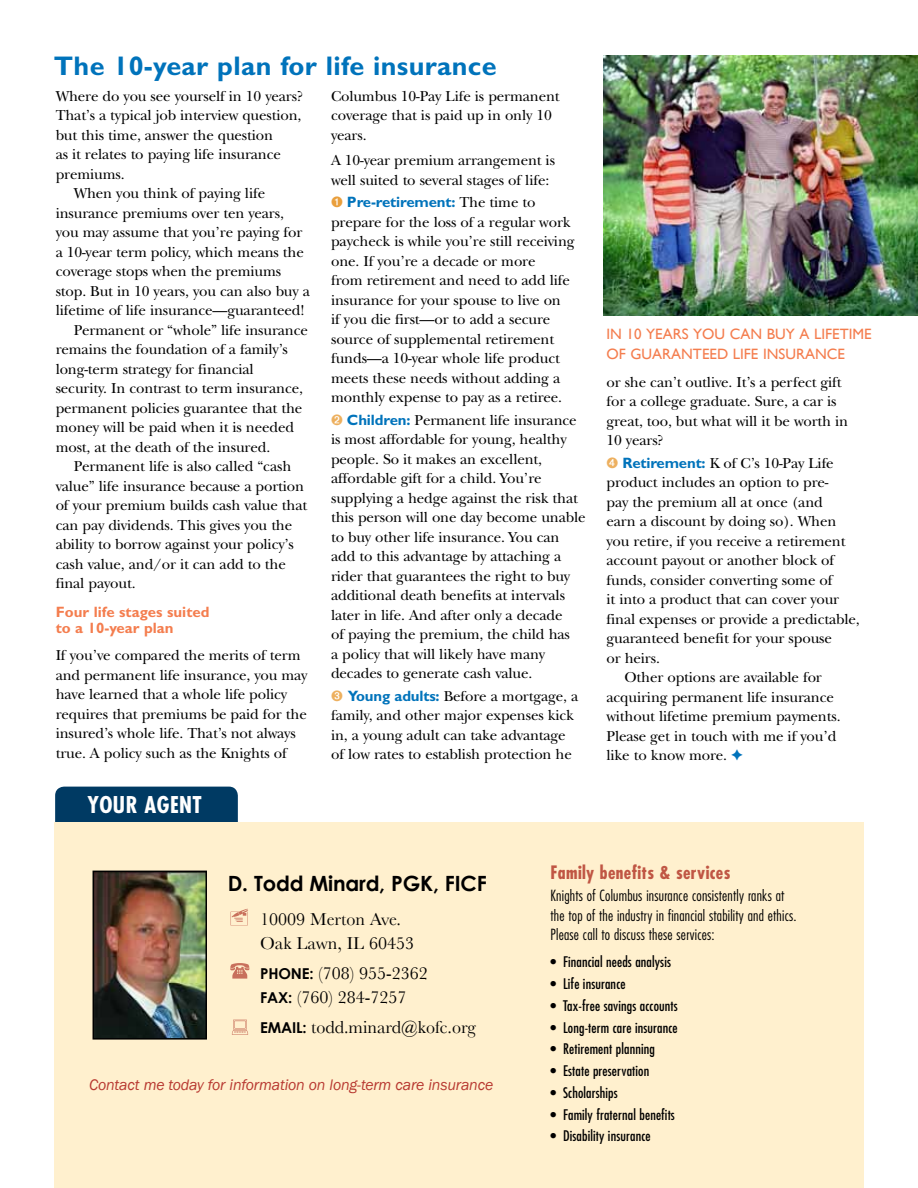
<style>
.page{position:relative;width:918px;height:1188px;background:#fff}
.page>*{position:absolute;margin:0;border:0;box-sizing:border-box;transform-origin:0 0}
.t1{font:700 27px "Gill Sans";letter-spacing:.01em;color:#0073bb}
.t2{font:700 condensed 22.5px "Futura";letter-spacing:.02em;color:#fff}
.t3{font:700 21px "Century Gothic";letter-spacing:-.01em;color:#000}
.t4{font:18px/24px "Baskerville";color:#000}
.t5{font:700 condensed 18px "Futura";letter-spacing:.02em;color:#c05644}
.t6{font:italic 15.75px "Franklin Gothic";letter-spacing:-.01em;color:#b83931}
.t7{font:15px/19.5px "New Baskerville";letter-spacing:-.01em;color:#000}
.t8{font:300 condensed 15px/19.5px "Futura";letter-spacing:.015em;color:#000}
.t9{font:15px/19.5px "Gill Sans";color:#f47d4e}
.t10{font:700 15px/16.5px "Gill Sans";color:#f47d4e}
.t11{font:700 15px "Gill Sans";color:#0073bb}
.t12{font:condensed 14.25px "Futura";letter-spacing:.01em;color:#000}
.s1{color:#e99f3d}
.s2{font-family:"New Baskerville";font-weight:400;color:#000}
.s3{color:#edb05f}
.s4{font-family:"Gill Sans";font-weight:700;color:#0073bb}
.s5{color:#0073bb}
.s6{font-family:"Century Gothic";font-weight:700;font-size:15px}
</style>
<div class="page">
<img style="left:604px;top:55px;width:314px;height:260px">
<div style="left:55px;top:787px;width:183px;height:51px;background:#003a63;border-radius:9px"></div>
<div style="left:55px;top:822px;width:809px;height:366px;background:#fff0ce"></div>
<svg style="left:231px;top:909px;width:17px;height:16px"></svg>
<svg style="left:230px;top:963px;width:19px;height:16px"></svg>
<svg style="left:232px;top:1020px;width:16px;height:15px"></svg>
<img style="left:96px;top:874px;width:108px;height:163px">
<div style="left:93px;top:871px;width:114px;height:169px;border:2px solid #000"></div>
<h1 class="t1" style="left:54px;top:50px;width:444px">The 10-year plan for life insurance</h1>
<p class="t7" style="left:56px;top:86px;width:249px">Where do you see yourself in 10 years?</p>
<p class="t7" style="left:56px;top:106px;width:247px">That’s a typical job interview question,</p>
<p class="t7" style="left:56px;top:125px;width:219px">but this time, answer the question</p>
<p class="t7" style="left:56px;top:145px;width:227px">as it relates to paying life insurance</p>
<p class="t7" style="left:56px;top:164px;width:70px">premiums.</p>
<p class="t7" style="left:74px;top:184px;width:193px">When you think of paying life</p>
<p class="t7" style="left:56px;top:203px;width:230px">insurance premiums over ten years,</p>
<p class="t7" style="left:56px;top:223px;width:248px">you may assume that you’re paying for</p>
<p class="t7" style="left:56px;top:242px;width:250px">a 10-year term policy, which means the</p>
<p class="t7" style="left:56px;top:262px;width:227px">coverage stops when the premiums</p>
<p class="t7" style="left:56px;top:281px;width:256px">stop. But in 10 years, you can also buy a</p>
<p class="t7" style="left:56px;top:301px;width:251px">lifetime of life insurance—guaranteed!</p>
<p class="t7" style="left:74px;top:320px;width:236px">Permanent or “whole” life insurance</p>
<p class="t7" style="left:56px;top:340px;width:234px">remains the foundation of a family’s</p>
<p class="t7" style="left:56px;top:359px;width:200px">long-term strategy for financial</p>
<p class="t7" style="left:56px;top:379px;width:249px">security. In contrast to term insurance,</p>
<p class="t7" style="left:56px;top:398px;width:248px">permanent policies guarantee that the</p>
<p class="t7" style="left:56px;top:418px;width:240px">money will be paid when it is needed</p>
<p class="t7" style="left:56px;top:437px;width:216px">most, at the death of the insured.</p>
<p class="t7" style="left:74px;top:457px;width:219px">Permanent life is also called “cash</p>
<p class="t7" style="left:56px;top:476px;width:250px">value” life insurance because a portion</p>
<p class="t7" style="left:56px;top:496px;width:253px">of your premium builds cash value that</p>
<p class="t7" style="left:56px;top:515px;width:238px">can pay dividends. This gives you the</p>
<p class="t7" style="left:56px;top:535px;width:240px">ability to borrow against your policy’s</p>
<p class="t7" style="left:56px;top:554px;width:232px">cash value, and/or it can add to the</p>
<p class="t7" style="left:56px;top:574px;width:81px">final payout.</p>
<p class="t10" style="left:56px;top:604px;width:155px">Four life stages suited to a 10-year plan</p>
<p class="t7" style="left:56px;top:646px;width:253px">If you’ve compared the merits of term and permanent life insurance, you may have learned that a whole life policy requires that premiums be paid for the insured’s whole life. That’s not always true. A policy such as the Knights of</p>
<h2 class="t2" style="left:87px;top:790px;width:116px">YOUR AGENT</h2>
<p class="t7" style="left:331px;top:86px;width:230px">Columbus 10-Pay Life is permanent coverage that is paid up in only 10 years.</p>
<p class="t7" style="left:331px;top:151px;width:226px">A 10-year premium arrangement is well suited to several stages of life:</p>
<p class="t11" style="left:331px;top:193px;width:206px"><span class="s1">➊</span> Pre-retirement: <span class="s2">The time to</span></p>
<p class="t7" style="left:331px;top:212px;width:245px">prepare for the loss of a regular work paycheck is while you’re still receiving one. If you’re a decade or more<br>from retirement and need to add life insurance for your spouse to live on<br>if you die first—or to add a secure source of supplemental retirement funds—a 10-year whole life product meets these needs without adding a monthly expense to pay as a retiree.</p>
<p class="t7" style="left:331px;top:410px;width:256px"><span class="s3">➋</span> <span class="s4">Children:</span> Permanent life insurance is most affordable for young, healthy people. So it makes an excellent, affordable gift for a child. You’re supplying a hedge against the risk that this person will one day become unable to buy other life insurance. You can add to this advantage by attaching a rider that guarantees the right to buy additional death benefits at intervals later in life. And after only a decade<br>of paying the premium, the child has<br>a policy that will likely have many decades to generate cash value.</p>
<p class="t7" style="left:331px;top:686px;width:249px"><span class="s3">➌</span> <span class="s4">Young adults:</span> Before a mortgage, a family, and other major expenses kick in, a young adult can take advantage of low rates to establish protection he</p>
<p class="t9" style="left:606px;top:324px;width:267px">IN 10 YEARS YOU CAN BUY A LIFETIME<br>OF GUARANTEED LIFE INSURANCE</p>
<p class="t7" style="left:606px;top:372px;width:243px">or she can’t outlive. It’s a perfect gift for a college graduate. Sure, a car is great, too, but what will it be worth in<br>10 years?</p>
<p class="t7" style="left:606px;top:453px;width:229px"><span class="s3">➍</span> <span class="s4">Retirement:</span> K of C’s 10-Pay Life</p>
<p class="t7" style="left:606px;top:473px;width:224px">product includes an option to pre-</p>
<p class="t7" style="left:606px;top:492px;width:218px">pay the premium all at once (and</p>
<p class="t7" style="left:606px;top:512px;width:231px">earn a discount by doing so). When</p>
<p class="t7" style="left:606px;top:531px;width:241px">you retire, if you receive a retirement</p>
<p class="t7" style="left:606px;top:551px;width:229px">account payout or another block of</p>
<p class="t7" style="left:606px;top:570px;width:228px">funds, consider converting some of</p>
<p class="t7" style="left:606px;top:590px;width:234px">it into a product that can cover your</p>
<p class="t7" style="left:606px;top:609px;width:255px">final expenses or provide a predictable,</p>
<p class="t7" style="left:606px;top:629px;width:227px">guaranteed benefit for your spouse</p>
<p class="t7" style="left:606px;top:648px;width:55px">or heirs.</p>
<p class="t7" style="left:624px;top:668px;width:199px">Other options are available for</p>
<p class="t7" style="left:606px;top:687px;width:229px">acquiring permanent life insurance</p>
<p class="t7" style="left:606px;top:707px;width:236px">without lifetime premium payments.</p>
<p class="t7" style="left:606px;top:726px;width:231px">Please get in touch with me if you’d</p>
<p class="t7" style="left:606px;top:746px;width:138px">like to know more. <span class="s5">✦</span></p>
<h3 class="t3" style="left:228px;top:870px;width:260px">D. Todd Minard, PGK, FICF</h3>
<p class="t4" style="left:260px;top:907px;width:155px">10009 Merton Ave.<br>Oak Lawn, IL 60453</p>
<p class="t4" style="left:260px;top:961px;width:169px"><span class="s6">PHONE:</span> (708) 955-2362<br><span class="s6">FAX:</span> (760) 284-7257</p>
<p class="t4" style="left:260px;top:1015px;width:217px"><span class="s6">EMAIL:</span> todd.minard@kofc.org</p>
<p class="t6" style="left:89px;top:1075px;width:406px">Contact me today for information on long-term care insurance</p>
<p class="t5" style="left:551px;top:861px;width:182px">Family benefits &amp; services</p>
<p class="t8" style="left:551px;top:886px;width:248px">Knights of Columbus insurance consistently ranks at the top of the industry in financial stability and ethics.<br>Please call to discuss these services:</p>
<p class="t12" style="left:551px;top:954px;width:122px">• Financial needs analysis</p>
<p class="t12" style="left:551px;top:975px;width:77px">• Life insurance</p>
<p class="t12" style="left:551px;top:997px;width:129px">• Tax-free savings accounts</p>
<p class="t12" style="left:551px;top:1019px;width:129px">• Long-term care insurance</p>
<p class="t12" style="left:551px;top:1041px;width:106px">• Retirement planning</p>
<p class="t12" style="left:551px;top:1062px;width:100px">• Estate preservation</p>
<p class="t12" style="left:551px;top:1084px;width:69px">• Scholarships</p>
<p class="t12" style="left:551px;top:1106px;width:126px">• Family fraternal benefits</p>
<p class="t12" style="left:551px;top:1128px;width:102px">• Disability insurance</p>
</div>
